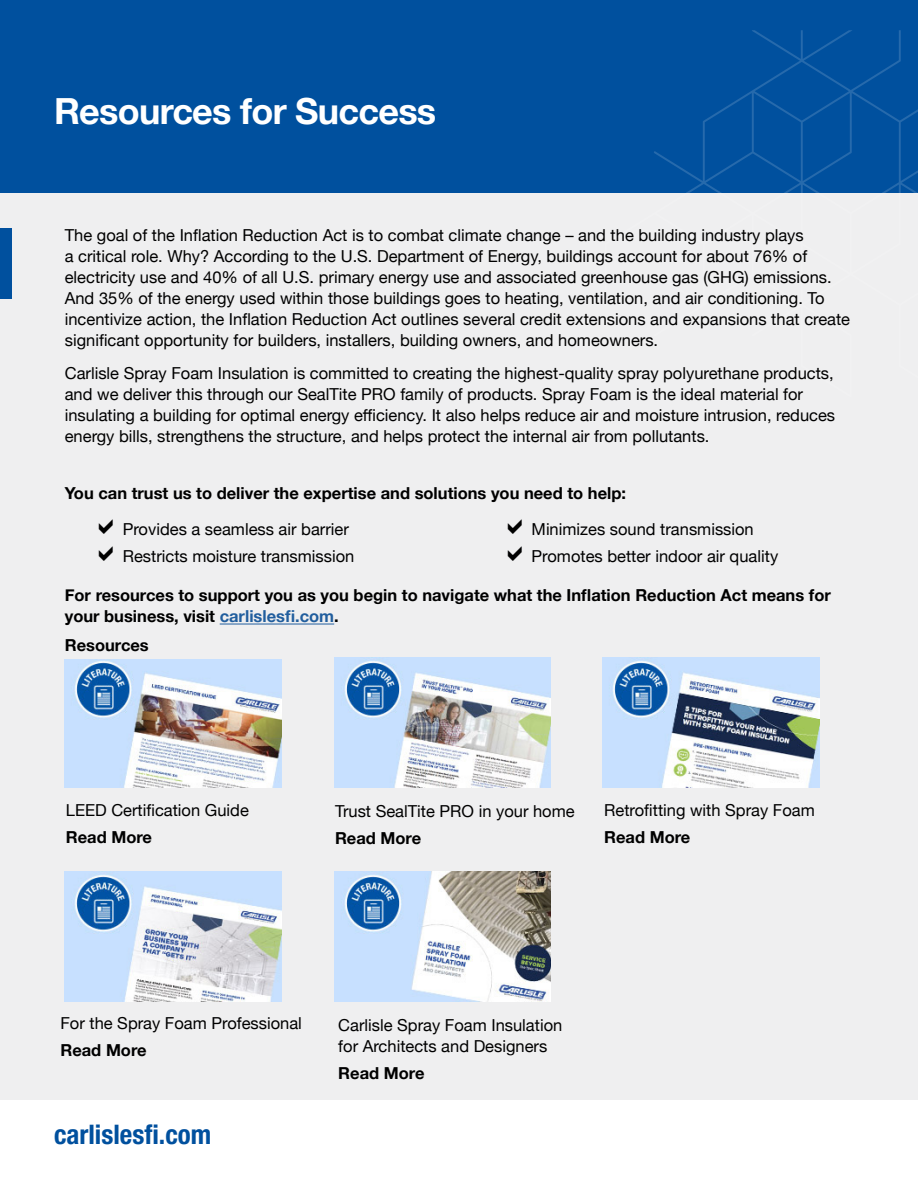
<style>
.page{position:relative;width:918px;height:1188px;background:#fff}
.page>*{position:absolute;margin:0;border:0;box-sizing:border-box;transform-origin:0 0}
.t1{font:700 36px "Helvetica Neue";letter-spacing:-.02em;color:#fff}
.t2{font:700 condensed 27px "Helvetica Neue";color:#00509e}
.t3{font:16.5px/21px "Helvetica Neue";color:#000}
.t4{font:700 16.5px/21px "Helvetica Neue";color:#000}
.s1{color:#215e9e}
</style>
<div class="page">
<div style="left:0;top:192px;width:918px;height:907px;background:#efeff0"></div>
<div style="left:0;top:0;width:918px;height:192px;background:#00509e"></div>
<svg style="left:605px;top:30px;width:313px;height:163px"></svg>
<div style="left:0;top:228px;width:12px;height:70px;background:#00509e"></div>
<hr style="left:220px;top:624px;width:114px;height:1px;background:#215e9e">
<img style="left:65px;top:659px;width:216px;height:129px">
<img style="left:65px;top:871px;width:216px;height:130px">
<img style="left:334px;top:658px;width:217px;height:130px">
<img style="left:603px;top:658px;width:216px;height:130px">
<img style="left:334px;top:871px;width:217px;height:130px">
<h1 class="t1" style="left:54px;top:83px;width:384px">Resources for Success</h1>
<p class="t3" style="left:65px;top:226px;width:787px">The goal of the Inflation Reduction Act is to combat climate change – and the building industry plays<br>a critical role. Why? According to the U.S. Department of Energy, buildings account for about 76% of electricity use and 40% of all U.S. primary energy use and associated greenhouse gas (GHG) emissions.<br>And 35% of the energy used within those buildings goes to heating, ventilation, and air conditioning. To incentivize action, the Inflation Reduction Act outlines several credit extensions and expansions that create significant opportunity for builders, installers, building owners, and homeowners.</p>
<p class="t3" style="left:65px;top:364px;width:772px">Carlisle Spray Foam Insulation is committed to creating the highest-quality spray polyurethane products, and we deliver this through our SealTite PRO family of products. Spray Foam is the ideal material for insulating a building for optimal energy efficiency. It also helps reduce air and moisture intrusion, reduces energy bills, strengthens the structure, and helps protect the internal air from pollutants.</p>
<p class="t4" style="left:65px;top:483px;width:563px">You can trust us to deliver the expertise and solutions you need to help:</p>
<p class="t3" style="left:123px;top:517px;width:233px;line-height:27px">Provides a seamless air barrier<br>Restricts moisture transmission</p>
<p class="t3" style="left:532px;top:517px;width:248px;line-height:27px">Minimizes sound transmission<br>Promotes better indoor air quality</p>
<p class="t4" style="left:65px;top:585px;width:768px">For resources to support you as you begin to navigate what the Inflation Reduction Act means for your business, visit <span class="s1">carlislesfi.com</span>.</p>
<p class="t4" style="left:65px;top:635px;width:86px">Resources</p>
<p class="t3" style="left:66px;top:801px;width:185px">LEED Certification Guide</p>
<p class="t4" style="left:66px;top:827px;width:88px">Read More</p>
<p class="t3" style="left:335px;top:801px;width:241px">Trust SealTite PRO in your home</p>
<p class="t4" style="left:335px;top:828px;width:88px">Read More</p>
<p class="t3" style="left:604px;top:801px;width:212px">Retrofitting with Spray Foam</p>
<p class="t4" style="left:604px;top:827px;width:88px">Read More</p>
<p class="t3" style="left:60px;top:1014px;width:243px">For the Spray Foam Professional</p>
<p class="t4" style="left:60px;top:1041px;width:88px">Read More</p>
<h2 class="t2" style="left:54px;top:1118px;width:159px">carlislesfi.com</h2>
<p class="t3" style="left:338px;top:1015px;width:225px">Carlisle Spray Foam Insulation for Architects and Designers</p>
<p class="t4" style="left:338px;top:1063px;width:88px">Read More</p>
</div>
